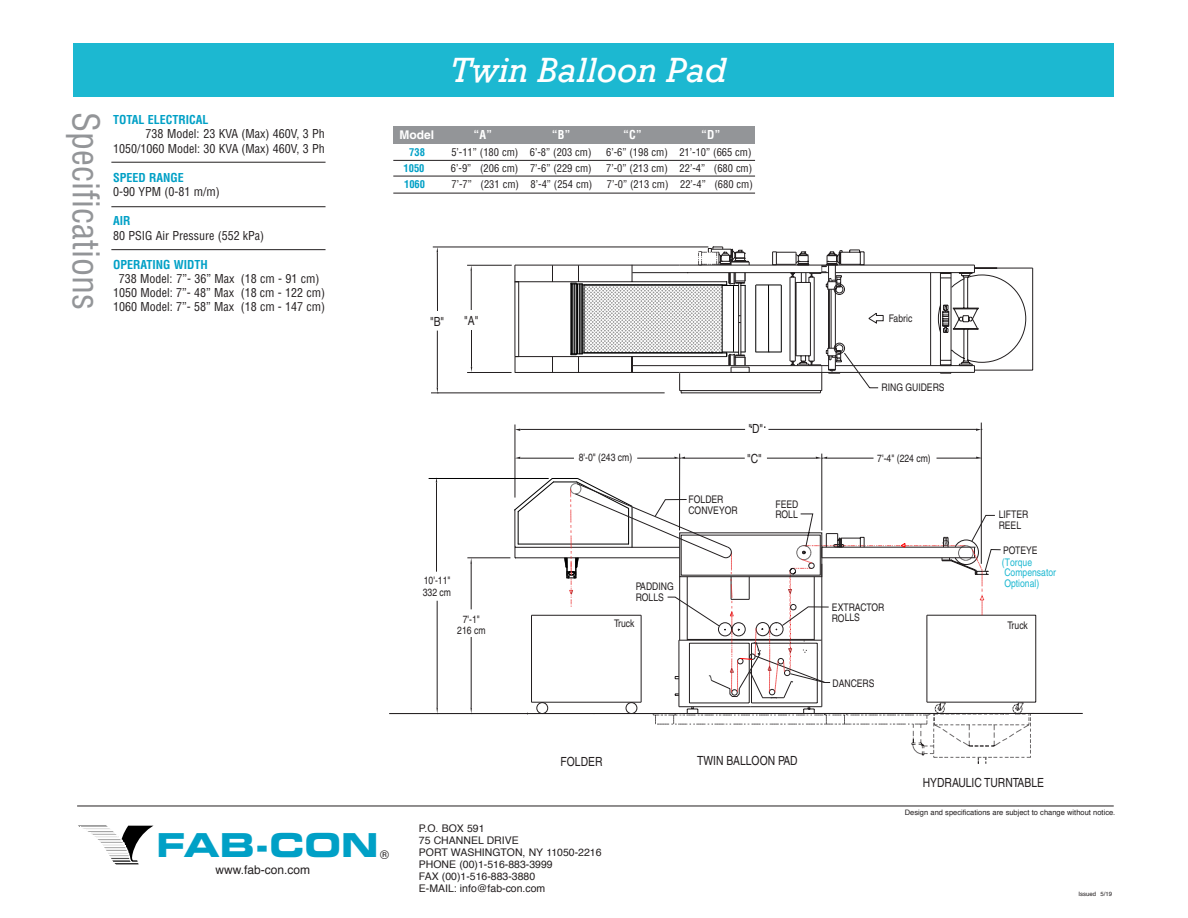
<style>
.page{position:relative;width:1188px;height:918px;background:#fff}
.page>*{position:absolute;margin:0;border:0;box-sizing:border-box;transform-origin:0 0}
.t1{font:italic 36px "Rockwell";color:#fff}
.t2{font:condensed 36px "Helvetica";color:#939598}
.t3{font:33px "Eurostile Bold Extended Two";color:#00a0c6}
.t4{font:condensed 12.6px "Helvetica";color:#231f20}
.t5{font:condensed 12px/14.1px "Helvetica";color:#231f20;text-align:right}
.t6{font:700 condensed 12px "Helvetica";color:#00a0c6}
.t7{font:12px "Helvetica";color:#231f20}
.t8{font:700 condensed 12px "Helvetica";color:#fff}
.t9{font:700 12px "Helvetica";color:#fff}
.t10{font:condensed 10.5px "Helvetica";color:#231f20}
.t11{font:condensed 10.5px/10.5px "Helvetica";color:#231f20}
.t12{font:10.5px/12px "Helvetica";color:#231f20}
.t13{font:condensed 10.5px/10.5px "Helvetica";color:#1cb8d1}
.t14{font:700 condensed 10.5px "Helvetica";color:#00a0c6}
.t15{font:7.5px "Helvetica";color:#231f20}
.t16{font:6px "Helvetica";color:#231f20}
</style>
<div class="page">
<hr style="left:389px;top:713px;width:694px;height:1px;background:#231f20">
<hr style="left:1035px;top:615px;width:1px;height:87px;background:#231f20">
<hr style="left:927px;top:702px;width:109px;height:1px;background:#231f20">
<hr style="left:927px;top:615px;width:109px;height:1px;background:#231f20">
<svg style="left:431px;top:246px;width:292px;height:467px"></svg>
<hr style="left:471px;top:271px;width:1px;height:39px;background:#231f20">
<svg style="left:470px;top:265px;width:2px;height:6px"></svg>
<hr style="left:471px;top:330px;width:1px;height:37px;background:#231f20">
<svg style="left:78px;top:826px;width:75px;height:38px"></svg>
<hr style="left:77px;top:806px;width:1037px;height:1px;background:#231f20">
<div style="left:73px;top:43px;width:1041px;height:54px;background:#1cb8d1"></div>
<hr style="left:111px;top:162px;width:215px;height:1px;background:#231f20">
<hr style="left:111px;top:249px;width:215px;height:1px;background:#231f20">
<hr style="left:111px;top:206px;width:215px;height:1px;background:#231f20">
<hr style="left:393px;top:193px;width:362px;height:1px;background:#231f20">
<hr style="left:393px;top:176px;width:362px;height:1px;background:#231f20">
<hr style="left:393px;top:160px;width:362px;height:1px;background:#231f20">
<div style="left:394px;top:126px;width:361px;height:18px;background:#939598"></div>
<hr style="left:429px;top:478px;width:119px;height:1px;background:#000">
<svg style="left:514px;top:247px;width:520px;height:517px"></svg>
<hr style="left:745px;top:285px;width:1px;height:67px;background:#000">
<h1 class="t2" style="left:108px;top:112px;width:199px;rotate:90deg">Specifications</h1>
<p class="t6" style="left:113px;top:112px;width:97px">TOTAL ELECTRICAL</p>
<p class="t5" style="left:113px;top:126px;width:213px">738 Model: 23 KVA (Max) 460V, 3 Ph<br>1050/1060 Model: 30 KVA (Max) 460V, 3 Ph</p>
<p class="t6" style="left:113px;top:170px;width:72px">SPEED RANGE</p>
<p class="t5" style="left:113px;top:185px;width:108px">0-90 YPM (0-81 m/m)</p>
<p class="t6" style="left:113px;top:214px;width:19px">AIR</p>
<p class="t5" style="left:113px;top:228px;width:153px">80 PSIG Air Pressure (552 kPa)</p>
<p class="t6" style="left:113px;top:257px;width:96px">OPERATING WIDTH</p>
<p class="t5" style="left:113px;top:272px;width:214px;text-align:center">738 Model: 7”- 36” Max (18 cm - 91 cm)<br>1050 Model: 7”- 48” Max (18 cm - 122 cm)<br>1060 Model: 7”- 58” Max (18 cm - 147 cm)</p>
<h1 class="t1" style="left:451px;top:49px;width:278px">Twin Balloon Pad</h1>
<p class="t9" style="left:399px;top:127px;width:36px">Model</p>
<p class="t8" style="left:474px;top:127px;width:20px">“A”</p>
<p class="t8" style="left:552px;top:127px;width:20px">“B”</p>
<p class="t8" style="left:623px;top:127px;width:20px">“C”</p>
<p class="t8" style="left:701px;top:127px;width:21px">“D”</p>
<p class="t14" style="left:409px;top:146px;width:17px">738</p>
<p class="t10" style="left:451px;top:146px;width:142px">5’-11” (180 cm) 6’-8” (203 cm)</p>
<p class="t10" style="left:606px;top:146px;width:147px">6’-6” (198 cm) 21’-10” (665 cm)</p>
<p class="t14" style="left:404px;top:161px;width:22px">1050</p>
<p class="t10" style="left:451px;top:161px;width:142px">6’-9” (206 cm) 7’-6” (229 cm)</p>
<p class="t10" style="left:606px;top:161px;width:148px">7’-0” (213 cm) 22’-4” (680 cm)</p>
<p class="t14" style="left:404px;top:178px;width:22px">1060</p>
<p class="t10" style="left:452px;top:178px;width:142px">7’-7” (231 cm) 8’-4” (254 cm)</p>
<p class="t10" style="left:607px;top:178px;width:148px">7’-0” (213 cm) 22’-4” (680 cm)</p>
<p class="t4" style="left:430px;top:314px;width:16px">"B"</p>
<p class="t4" style="left:464px;top:313px;width:16px">"A"</p>
<p class="t11" style="left:423px;top:574px;width:30px;line-height:12px">10'-11"<br>332 cm</p>
<p class="t4" style="left:748px;top:422px;width:16px">"D"</p>
<p class="t11" style="left:579px;top:452px;width:55px">8'-0" (243 cm)</p>
<p class="t4" style="left:747px;top:451px;width:16px">"C"</p>
<p class="t11" style="left:688px;top:494px;width:51px">FOLDER<br>CONVEYOR</p>
<p class="t11" style="left:776px;top:499px;width:24px">FEED<br>ROLL</p>
<p class="t11" style="left:636px;top:581px;width:39px">PADDING<br>ROLLS</p>
<p class="t11" style="left:889px;top:313px;width:25px">Fabric</p>
<p class="t11" style="left:882px;top:382px;width:65px">RING GUIDERS</p>
<p class="t11" style="left:877px;top:453px;width:55px">7'-4" (224 cm)</p>
<p class="t11" style="left:832px;top:602px;width:54px">EXTRACTOR</p>
<p class="t11" style="left:999px;top:509px;width:31px">LIFTER</p>
<p class="t13" style="left:1002px;top:557px;width:56px">(Torque<br>Compensator<br>Optional)</p>
<p class="t11" style="left:999px;top:520px;width:24px">REEL</p>
<p class="t11" style="left:1003px;top:545px;width:36px">POTEYE</p>
<p class="t11" style="left:457px;top:614px;width:30px;text-align:center">7'-1"<br>216 cm</p>
<p class="t11" style="left:832px;top:613px;width:30px">ROLLS</p>
<p class="t11" style="left:614px;top:618px;width:22px">Truck</p>
<p class="t11" style="left:1008px;top:620px;width:22px">Truck</p>
<p class="t11" style="left:832px;top:678px;width:44px">DANCERS</p>
<h2 class="t3" style="left:156px;top:822px;width:224px">FAB-CON</h2>
<p class="t7" style="left:380px;top:845px;width:10px">®</p>
<p class="t7" style="left:216px;top:861px;width:96px">www.fab-con.com</p>
<p class="t4" style="left:561px;top:754px;width:43px">FOLDER</p>
<p class="t4" style="left:697px;top:754px;width:102px">TWIN BALLOON PAD</p>
<p class="t12" style="left:419px;top:822px;width:184px">P.O. BOX 591<br>75 CHANNEL DRIVE<br>PORT WASHINGTON, NY 11050-2216<br>PHONE (00)1-516-883-3999<br>FAX (00)1-516-883-3880<br>E-MAIL: info@fab-con.com</p>
<p class="t4" style="left:923px;top:776px;width:123px">HYDRAULIC TURNTABLE</p>
<p class="t15" style="left:905px;top:807px;width:212px">Design and specifications are subject to change without notice.</p>
<p class="t16" style="left:1079px;top:890px;width:35px">Issued 5/19</p>
</div>
